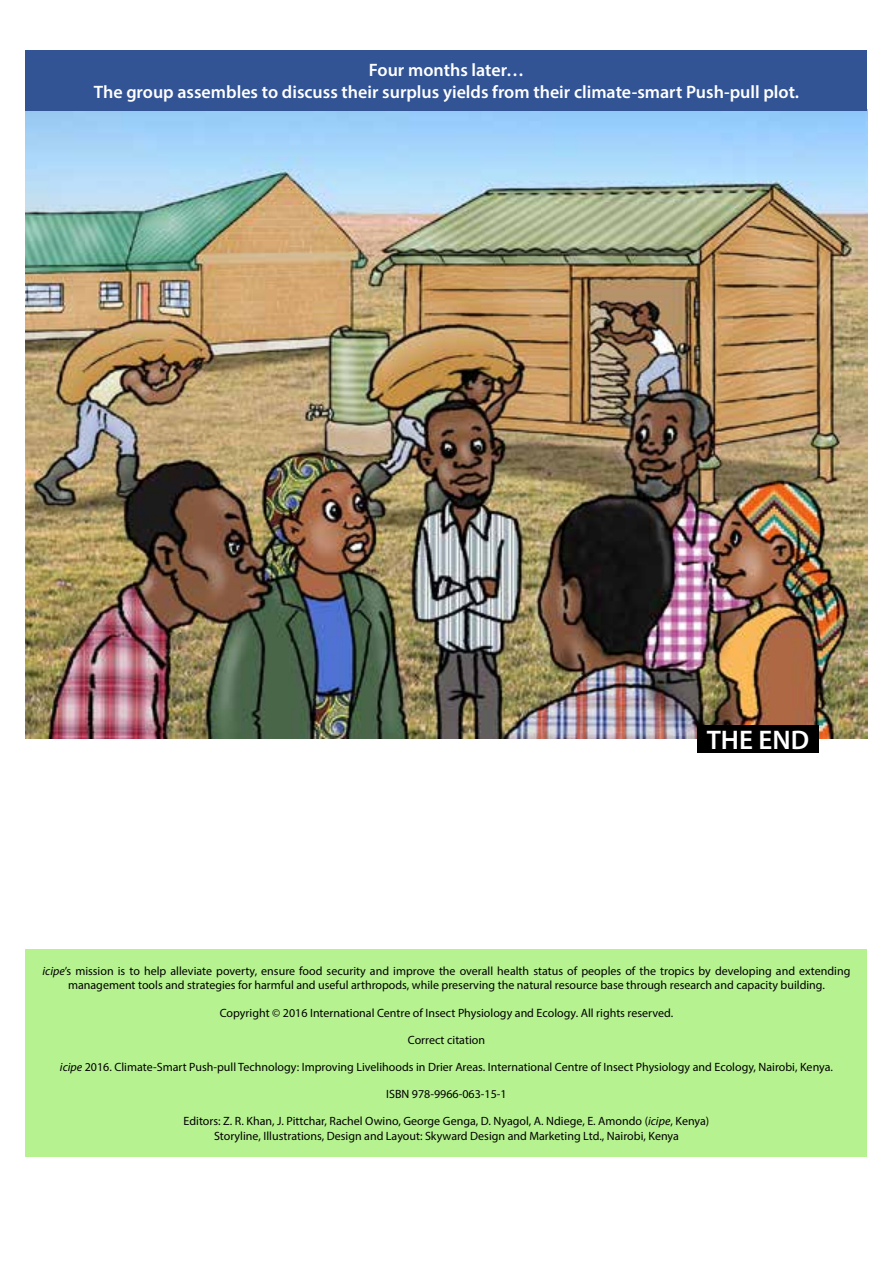
<style>
.page{position:relative;width:893px;height:1263px;background:#fff}
.page>*{position:absolute;margin:0;border:0;box-sizing:border-box;transform-origin:0 0}
.t1{font:600 27px "Myriad Pro";color:#fff}
.t2{font:600 18px/21.6px "Myriad Pro";color:#fff;text-align:center}
.t3{font:12px/14.4px "Myriad Pro";color:#000;text-align:center}
.s1{font-style:italic}
</style>
<div class="page">
<div style="left:26px;top:949px;width:841px;height:208px;background:#b6f290"></div>
<img style="left:26px;top:111px;width:841px;height:628px">
<div style="left:697px;top:725px;width:122px;height:27px;background:#000"></div>
<div style="left:26px;top:50px;width:841px;height:61px;background:#325495"></div>
<h2 class="t2" style="left:94px;top:59px;width:707px">Four months later…<br>The group assembles to discuss their surplus yields from their climate-smart Push-pull plot.</h2>
<h1 class="t1" style="left:707px;top:722px;width:104px">THE END</h1>
<p class="t3" style="left:43px;top:964px;width:809px"><span class="s1">icipe</span>’s mission is to help alleviate poverty, ensure food security and improve the overall health status of peoples of the tropics by developing and extending management tools and strategies for harmful and useful arthropods, while preserving the natural resource base through research and capacity building.</p>
<p class="t3" style="left:220px;top:1005px;width:455px">Copyright © 2016 International Centre of Insect Physiology and Ecology. All rights reserved.</p>
<p class="t3" style="left:408px;top:1032px;width:79px">Correct citation</p>
<p class="t3" style="left:60px;top:1059px;width:775px"><span class="s1">icipe</span> 2016. Climate-Smart Push-pull Technology: Improving Livelihoods in Drier Areas. International Centre of Insect Physiology and Ecology, Nairobi, Kenya.</p>
<p class="t3" style="left:386px;top:1087px;width:122px">ISBN 978-9966-063-15-1</p>
<p class="t3" style="left:184px;top:1114px;width:527px">Editors: Z. R. Khan, J. Pittchar, Rachel Owino, George Genga, D. Nyagol, A. Ndiege, E. Amondo (<span class="s1">icipe</span>, Kenya)<br>Storyline, Illustrations, Design and Layout: Skyward Design and Marketing Ltd., Nairobi, Kenya</p>
</div>
